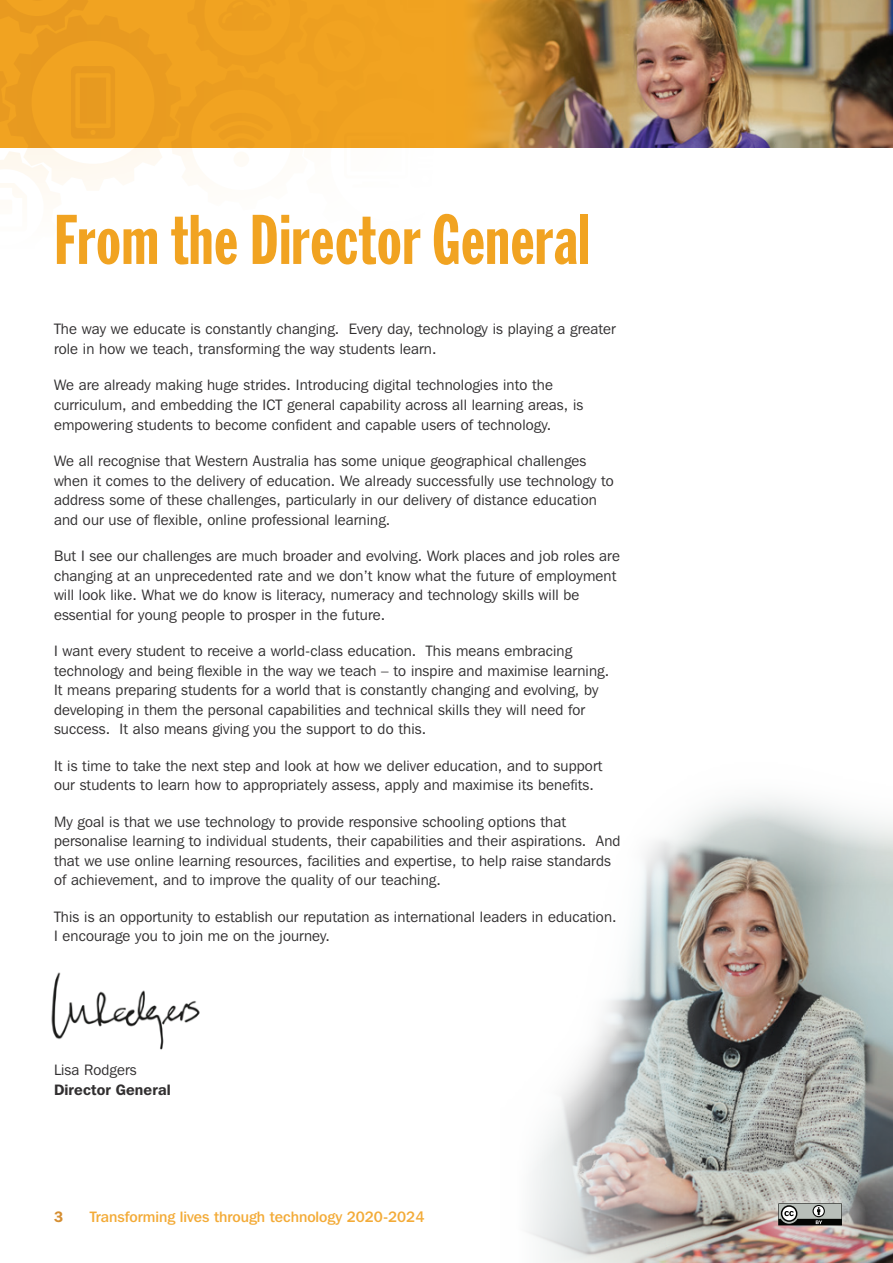
<style>
.page{position:relative;width:893px;height:1263px;background:#fff}
.page>*{position:absolute;margin:0;border:0;box-sizing:border-box;transform-origin:0 0}
.t1{font:69px "Franklin Gothic Extra Cond";letter-spacing:.01em;color:#f1a321}
.t2{font:15px/19.5px "Franklin Gothic IT Cby BT";letter-spacing:.01em;color:#312f30}
.t3{font:500 15px "Franklin Gothic IT Cby BT";color:#f3ab38}
.t4{font:600 15px "Franklin Gothic IT Cby BT";letter-spacing:.01em;color:#312f30}
.t5{font:600 15px "Franklin Gothic IT Cby BT";color:#d58e31}
</style>
<div class="page">
<svg style="left:0;top:0;width:593px;height:193px"></svg>
<img style="left:446px;top:0;width:447px;height:147px">
<img style="left:527px;top:817px;width:366px;height:446px">
<svg style="left:757px;top:1189px;width:109px;height:54px;background:#bcaca9"></svg>
<svg style="left:778px;top:1203px;width:64px;height:22px"></svg>
<svg style="left:527px;top:798px;width:332px;height:337px"></svg>
<img style="left:51px;top:972px;width:149px;height:78px">
<h1 class="t1" style="left:54px;top:203px;width:537px">From the Director General</h1>
<p class="t2" style="left:54px;top:319px;width:563px">The way we educate is constantly changing. Every day, technology is playing a greater role in how we teach, transforming the way students learn.</p>
<p class="t2" style="left:54px;top:375px;width:531px">We are already making huge strides. Introducing digital technologies into the curriculum, and embedding the ICT general capability across all learning areas, is empowering students to become confident and capable users of technology.</p>
<p class="t2" style="left:54px;top:451px;width:561px">We all recognise that Western Australia has some unique geographical challenges when it comes to the delivery of education. We already successfully use technology to address some of these challenges, particularly in our delivery of distance education and our use of flexible, online professional learning.</p>
<p class="t2" style="left:54px;top:546px;width:567px">But I see our challenges are much broader and evolving. Work places and job roles are changing at an unprecedented rate and we don’t know what the future of employment will look like. What we do know is literacy, numeracy and technology skills will be essential for young people to prosper in the future.</p>
<p class="t2" style="left:54px;top:641px;width:557px">I want every student to receive a world-class education. This means embracing technology and being flexible in the way we teach – to inspire and maximise learning.<br>It means preparing students for a world that is constantly changing and evolving, by developing in them the personal capabilities and technical skills they will need for success. It also means giving you the support to do this.</p>
<p class="t2" style="left:54px;top:755px;width:550px">It is time to take the next step and look at how we deliver education, and to support our students to learn how to appropriately assess, apply and maximise its benefits.</p>
<p class="t2" style="left:54px;top:811px;width:568px">My goal is that we use technology to provide responsive schooling options that personalise learning to individual students, their capabilities and their aspirations. And that we use online learning resources, facilities and expertise, to help raise standards of achievement, and to improve the quality of our teaching.</p>
<p class="t2" style="left:54px;top:906px;width:564px">This is an opportunity to establish our reputation as international leaders in education.<br>I encourage you to join me on the journey.</p>
<p class="t2" style="left:54px;top:1060px;width:84px">Lisa Rodgers</p>
<p class="t4" style="left:54px;top:1080px;width:118px">Director General</p>
<p class="t5" style="left:54px;top:1207px;width:11px">3</p>
<p class="t3" style="left:90px;top:1207px;width:336px">Transforming lives through technology 2020-2024</p>
</div>
